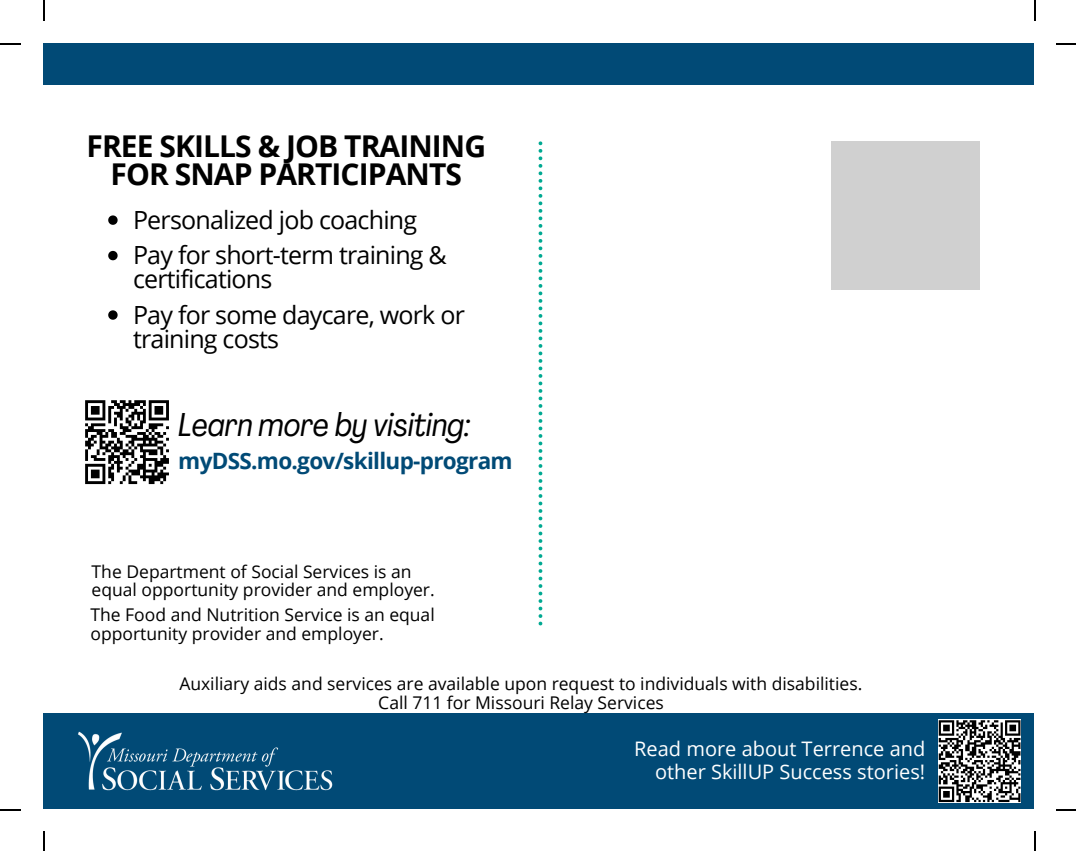
<style>
.page{position:relative;width:1076px;height:851px;background:#fff}
.page>*{position:absolute;margin:0;border:0;box-sizing:border-box;transform-origin:0 0}
.t1{font:italic condensed 32.5px "Agrandir";color:#000}
.t2{font:700 30px/28px "Open Sans";letter-spacing:-.03em;color:#000;text-align:center}
.t3{font:25px/35.5px "Open Sans";letter-spacing:-.03em;color:#000}
.t4{font:700 22.5px "Open Sans";letter-spacing:-.03em;color:#014a76}
.t5{font:20px/23.2px "Open Sans";color:#fff;text-align:right}
.t6{font:17.5px/19px "Open Sans";color:#000}
</style>
<div class="page">
<svg style="left:538px;top:141px;width:4px;height:484px"></svg>
<div style="left:43px;top:712px;width:990px;height:96px;background:#014a76"></div>
<img style="left:78px;top:731px;width:255px;height:60px">
<div style="left:830px;top:141px;width:149px;height:148px;background:#d0d0d0"></div>
<div style="left:43px;top:43px;width:990px;height:41px;background:#014a76"></div>
<svg style="left:85px;top:400px;width:84px;height:85px"></svg>
<svg style="left:938px;top:719px;width:82px;height:82px;background:#838383"></svg>
<svg style="left:108px;top:215px;width:10px;height:10px"></svg>
<svg style="left:108px;top:251px;width:10px;height:9px"></svg>
<svg style="left:108px;top:310px;width:10px;height:9px"></svg>
<hr style="left:43px;top:0;width:2px;height:21px;background:#000">
<hr style="left:0;top:43px;width:21px;height:2px;background:#000">
<hr style="left:1033px;top:0;width:2px;height:21px;background:#000">
<svg style="left:1056px;top:43px;width:19px;height:2px"></svg>
<svg style="left:43px;top:831px;width:2px;height:19px"></svg>
<hr style="left:0;top:808px;width:21px;height:2px;background:#000">
<svg style="left:1034px;top:831px;width:1px;height:19px"></svg>
<svg style="left:1056px;top:809px;width:19px;height:1px"></svg>
<h2 class="t2" style="left:86px;top:132px;width:401px">FREE SKILLS &amp; JOB TRAINING<br>FOR SNAP PARTICIPANTS</h2>
<h3 class="t3" style="left:133px;top:201px;width:315px">Personalized job coaching<br>Pay for short-term training &amp;</h3>
<h3 class="t3" style="left:133px;top:261px;width:333px">certifications<br>Pay for some daycare, work or</h3>
<h3 class="t3" style="left:133px;top:320px;width:148px">training costs</h3>
<h1 class="t1" style="left:178px;top:411px;width:294px">Learn more by visiting:</h1>
<p class="t4" style="left:178px;top:445px;width:336px">myDSS.mo.gov/skillup-program</p>
<p class="t6" style="left:92px;top:562px;width:344px;line-height:17.5px">The Department of Social Services is an equal opportunity provider and employer.</p>
<p class="t6" style="left:90px;top:604px;width:345px">The Food and Nutrition Service is an equal opportunity provider and employer.</p>
<p class="t6" style="left:179px;top:673px;width:684px;text-align:center">Auxiliary aids and services are available upon request to individuals with disabilities.<br>Call 711 for Missouri Relay Services</p>
<p class="t5" style="left:634px;top:736px;width:292px">Read more about Terrence and other SkillUP Success stories!</p>
</div>
